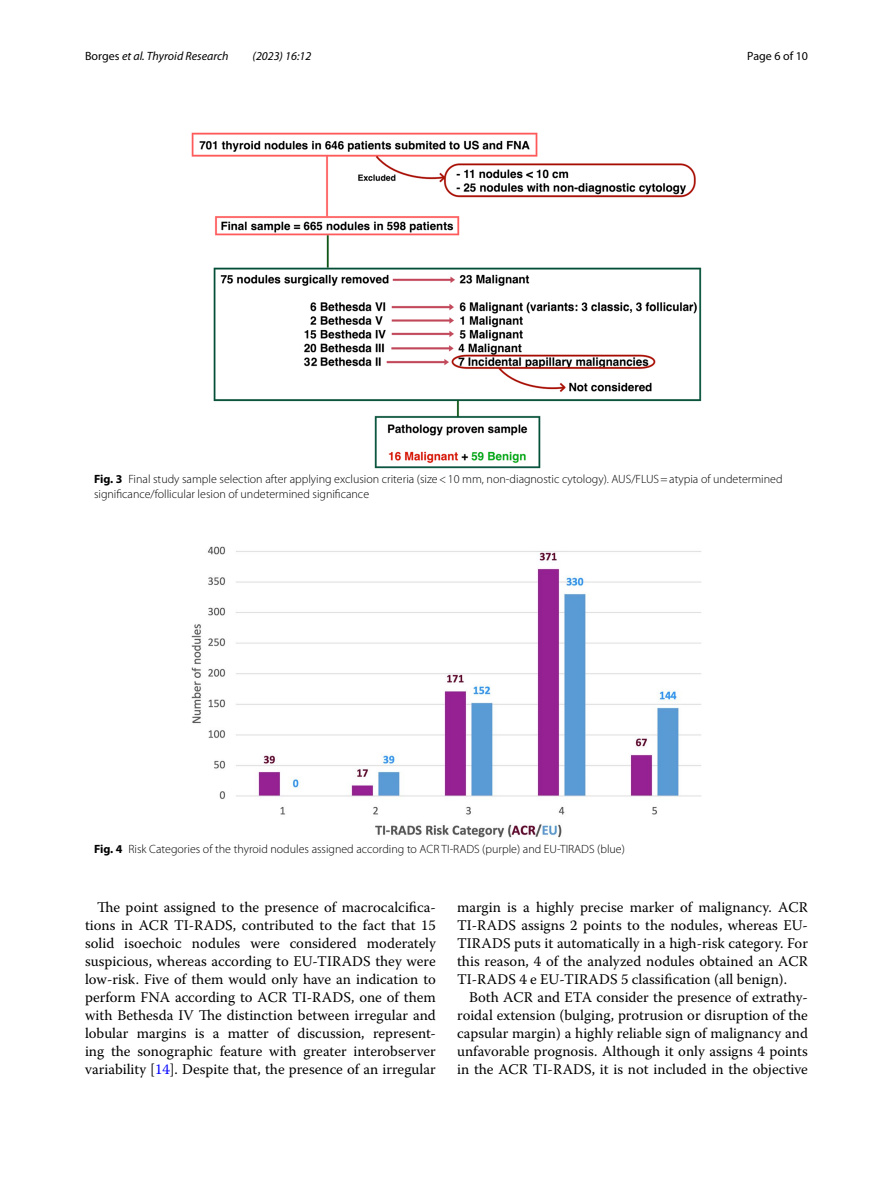
<style>
.page{position:relative;width:893px;height:1187px;background:#fff}
.page>*{position:absolute;margin:0;border:0;box-sizing:border-box;transform-origin:0 0}
.t1{font:14.7px/18px "Warnock Pro";color:#000;text-align:justify}
.t2{font:300 12px/15px "Myriad Pro";color:#000}
.t3{font:italic 12px "Myriad Pro";color:#000}
.t4{font:12px "Myriad Pro";color:#000}
.s1{font-style:normal}
.s2{font-weight:700}
.s3{color:#00f}
</style>
<div class="page">
<img style="left:191px;top:133px;width:511px;height:335px">
<img style="left:191px;top:546px;width:510px;height:291px">
<p class="t3" style="left:85px;top:48px;width:145px"><span class="s1">Borges</span> et al. Thyroid Research</p>
<p class="t3" style="left:253px;top:48px;width:60px">(2023) 16:12</p>
<p class="t4" style="left:747px;top:48px;width:62px">Page 6 of 10</p>
<p class="t2" style="left:94px;top:472px;width:690px"><span class="s2">Fig. 3</span> Final study sample selection after applying exclusion criteria (size&lt;10 mm, non-diagnostic cytology). AUS/FLUS=atypia of undetermined significance/follicular lesion of undetermined significance</p>
<p class="t2" style="left:94px;top:841px;width:532px"><span class="s2">Fig. 4</span> Risk Categories of the thyroid nodules assigned according to ACR TI-RADS (purple) and EU-TIRADS (blue)</p>
<p class="t1" style="left:85px;top:897px;width:352px;text-indent:12px">The point assigned to the presence of macrocalcifica&shy;tions in ACR TI-RADS, contributed to the fact that 15 solid isoechoic nodules were considered moderately suspicious, whereas according to EU-TIRADS they were low-risk. Five of them would only have an indication to perform FNA according to ACR TI-RADS, one of them with Bethesda IV The distinction between irregular and lobular margins is a matter of discussion, represent&shy;ing the sonographic feature with greater interobserver variability [<span class="s3">14</span>]. Despite that, the presence of an irregular</p>
<p class="t1" style="left:457px;top:897px;width:352px">margin is a highly precise marker of malignancy. ACR TI-RADS assigns 2 points to the nodules, whereas EU-TIRADS puts it automatically in a high-risk category. For this reason, 4 of the analyzed nodules obtained an ACR TI-RADS 4 e EU-TIRADS 5 classification (all benign).</p>
<p class="t1" style="left:457px;top:987px;width:352px;text-indent:12px">Both ACR and ETA consider the presence of extrathy&shy;roidal extension (bulging, protrusion or disruption of the capsular margin) a highly reliable sign of malignancy and unfavorable prognosis. Although it only assigns 4 points in the ACR TI-RADS, it is not included in the objective</p>
</div>
